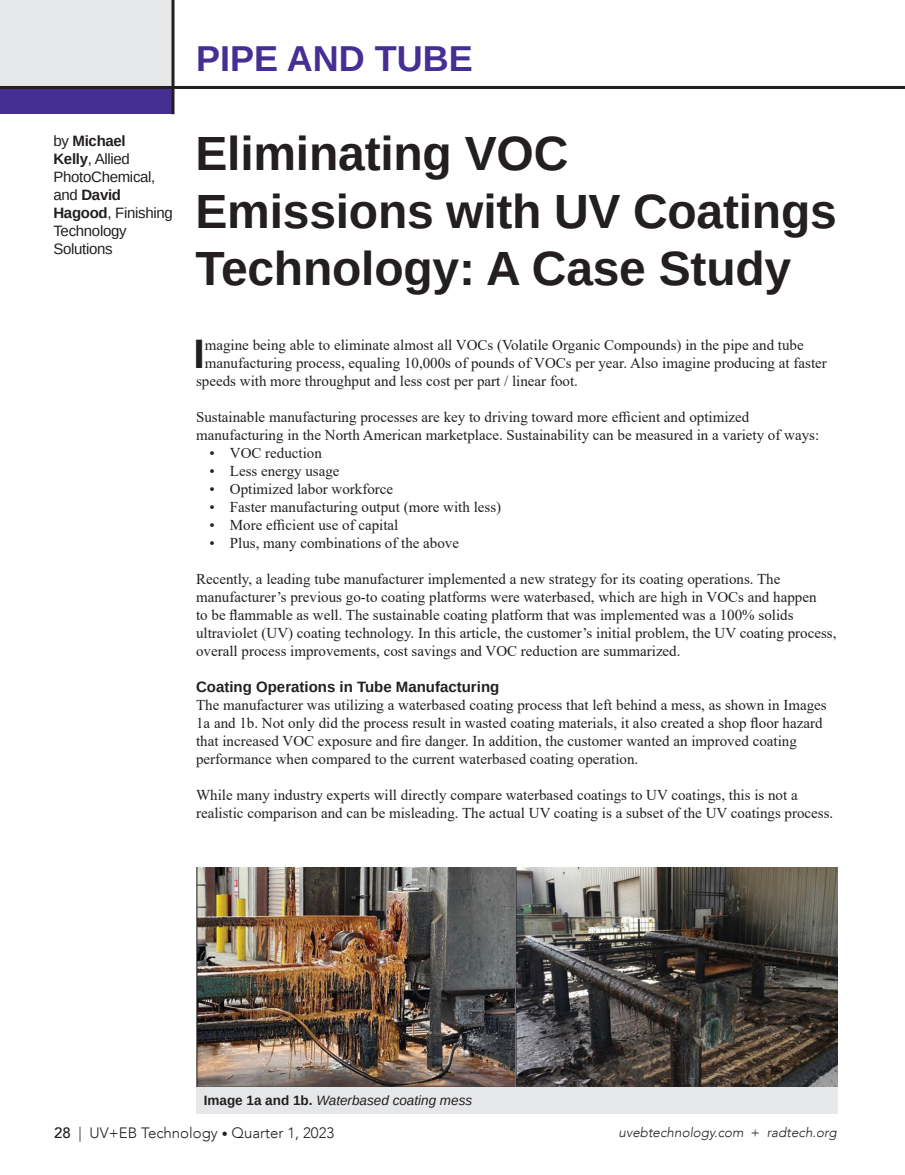
<style>
.page{position:relative;width:905px;height:1175px;background:#fff}
.page>*{position:absolute;margin:0;border:0;box-sizing:border-box;transform-origin:0 0}
.t1{font:700 48px/57.6px "Arimo";letter-spacing:-.005em;color:#231f20}
.t2{font:700 41.1px "Arimo";color:#231f20}
.t3{font:700 36px "Arimo";color:#452f92}
.t4{font:15px/18px "Times New Roman";color:#231f20}
.t5{font:15px/18px "Arimo";letter-spacing:-.02em;color:#231f20}
.t6{font:700 15px "Arimo";color:#231f20}
.t7{font:300 15px "Avenir LT";color:#231f20}
.t8{font:italic 13.5px "Arimo";color:#231f20}
.t9{font:italic 300 13.5px "Avenir LT";color:#231f20}
.s1{font-weight:700}
.s2{font-weight:700;font-style:normal}
.s3{font-weight:500}
.s4{font-size:12px}
.s5{font-style:normal}
</style>
<div class="page">
<div style="left:0;top:0;width:173px;height:113px;background:#e6e7e9"></div>
<div style="left:0;top:87px;width:172px;height:27px;background:#452f92"></div>
<hr style="left:0;top:86px;width:904px;height:3px;background:#231f20">
<hr style="left:171px;top:0;width:3px;height:114px;background:#231f20">
<img style="left:196px;top:868px;width:319px;height:219px">
<img style="left:515px;top:868px;width:322px;height:219px">
<div style="left:196px;top:1087px;width:641px;height:27px;background:#e6e7e9"></div>
<h3 class="t3" style="left:196px;top:34px;width:278px">PIPE AND TUBE</h3>
<p class="t5" style="left:53px;top:132px;width:121px">by <span class="s1">Michael<br>Kelly</span>, Allied<br>PhotoChemical, and <span class="s1">David<br>Hagood</span>, Finishing<br>Technology<br>Solutions</p>
<h1 class="t1" style="left:195px;top:125px;width:642px">Eliminating VOC<br>Emissions with UV Coatings<br>Technology: A Case Study</h1>
<h2 class="t2" style="left:193px;top:325px;width:13px">I</h2>
<p class="t4" style="left:205px;top:335px;width:600px">magine being able to eliminate almost all VOCs (Volatile Organic Compounds) in the pipe and tube</p>
<p class="t4" style="left:205px;top:353px;width:623px">manufacturing process, equaling 10,000s of pounds of VOCs per year. Also imagine producing at faster</p>
<p class="t4" style="left:196px;top:371px;width:383px">speeds with more throughput and less cost per part / linear foot.</p>
<p class="t4" style="left:196px;top:407px;width:624px">Sustainable manufacturing processes are key to driving toward more efficient and optimized manufacturing in the North American marketplace. Sustainability can be measured in a variety of ways:</p>
<p class="t4" style="left:210px;top:443px;width:114px">• VOC reduction</p>
<p class="t4" style="left:210px;top:461px;width:131px">• Less energy usage</p>
<p class="t4" style="left:210px;top:479px;width:185px">• Optimized labor workforce</p>
<p class="t4" style="left:210px;top:497px;width:293px">• Faster manufacturing output (more with less)</p>
<p class="t4" style="left:210px;top:515px;width:190px">• More efficient use of capital</p>
<p class="t4" style="left:210px;top:533px;width:251px">• Plus, many combinations of the above</p>
<p class="t4" style="left:196px;top:569px;width:641px">Recently, a leading tube manufacturer implemented a new strategy for its coating operations. The manufacturer’s previous go-to coating platforms were waterbased, which are high in VOCs and happen<br>to be flammable as well. The sustainable coating platform that was implemented was a 100% solids ultraviolet (UV) coating technology. In this article, the customer’s initial problem, the UV coating process, overall process improvements, cost savings and VOC reduction are summarized.</p>
<p class="t6" style="left:196px;top:676px;width:305px">Coating Operations in Tube Manufacturing</p>
<p class="t4" style="left:196px;top:695px;width:632px">The manufacturer was utilizing a waterbased coating process that left behind a mess, as shown in Images 1a and 1b. Not only did the process result in wasted coating materials, it also created a shop floor hazard that increased VOC exposure and fire danger. In addition, the customer wanted an improved coating performance when compared to the current waterbased coating operation.</p>
<p class="t4" style="left:196px;top:785px;width:638px">While many industry experts will directly compare waterbased coatings to UV coatings, this is not a realistic comparison and can be misleading. The actual UV coating is a subset of the UV coatings process.</p>
<p class="t8" style="left:204px;top:1091px;width:270px"><span class="s2">Image 1a and 1b.</span> Waterbased coating mess</p>
<p class="t7" style="left:54px;top:1123px;width:282px"><span class="s3">28</span> | UV+EB Technology <span class="s4">•</span> Quarter 1, 2023</p>
<p class="t9" style="left:618px;top:1124px;width:220px">uvebtechnology.com <span class="s5">+</span> radtech.org</p>
</div>
